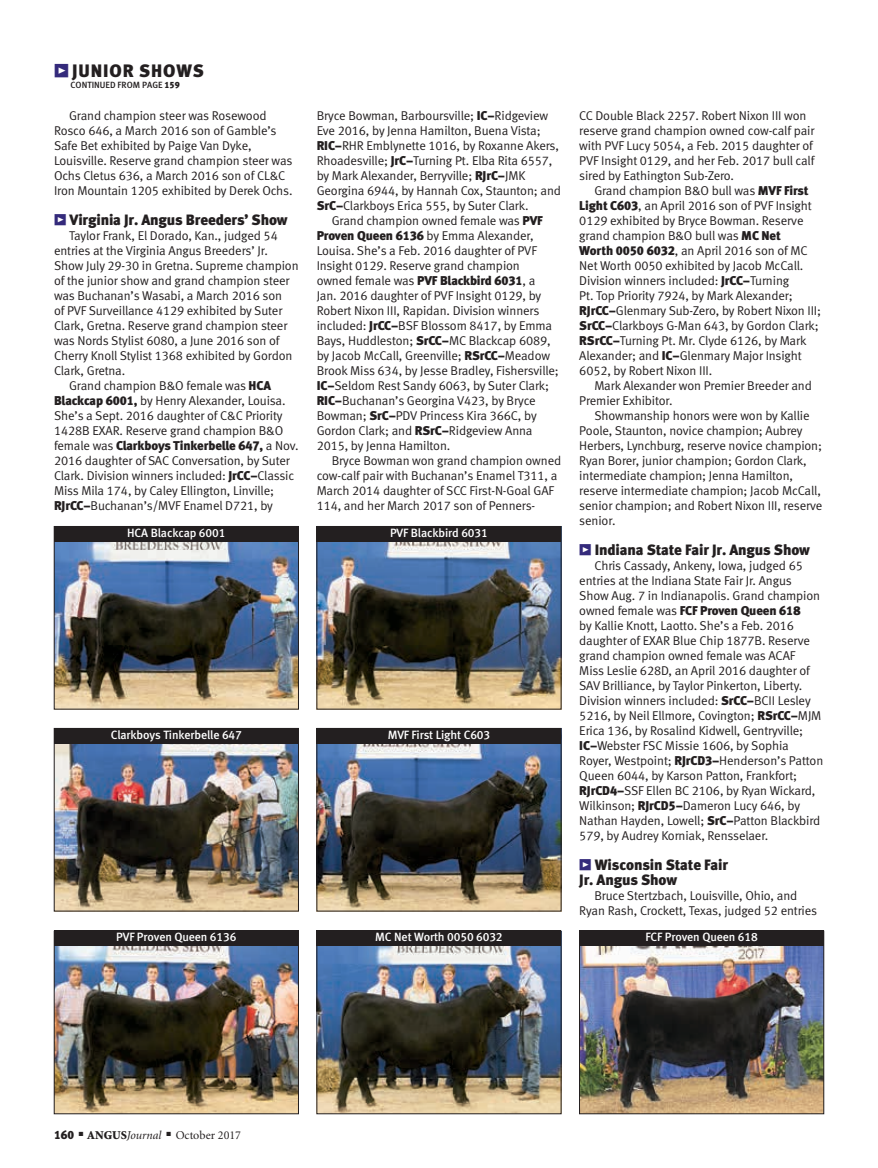
<style>
.page{position:relative;width:878px;height:1168px;background:#fff}
.page>*{position:absolute;margin:0;border:0;box-sizing:border-box;transform-origin:0 0}
.t1{font:18px "Meta Black LF";letter-spacing:.05em;color:#231f20}
.Test_heading{font:15px/15px "Meta Black LF";letter-spacing:-.01em;color:#231f20}
.Test_copy{font:12.75px/15px "Meta Normal LF";letter-spacing:-.01em;color:#231f20}
.White_animal_name{font:12px "Meta Medium LF";letter-spacing:-.01em;color:#fff}
.t2{font:12px "Minion";color:#231f20}
.t3{font:9px "Meta Medium LF";color:#231f20}
.s1{font-family:"Meta Black Expert";color:#342a7b}
.s2{font-family:"Meta Black LF"}
.s3{font-family:"Meta Black Caps Expert";color:#342a7b}
.s4{font-weight:900}
.s5{font-style:italic}
</style>
<div class="page">
<img style="left:56px;top:541px;width:240px;height:166px">
<div style="left:54px;top:526px;width:244px;height:15px;background:#231f20"></div>
<img style="left:318px;top:541px;width:241px;height:166px">
<div style="left:316px;top:526px;width:245px;height:15px;background:#231f20"></div>
<img style="left:56px;top:743px;width:240px;height:166px">
<div style="left:54px;top:728px;width:244px;height:183px;border:1px solid #231f20"></div>
<div style="left:54px;top:728px;width:244px;height:15px;background:#231f20"></div>
<img style="left:318px;top:743px;width:241px;height:166px">
<div style="left:316px;top:728px;width:245px;height:183px;border:1px solid #231f20"></div>
<div style="left:316px;top:728px;width:245px;height:15px;background:#231f20"></div>
<img style="left:56px;top:946px;width:240px;height:166px">
<div style="left:54px;top:931px;width:244px;height:183px;border:1px solid #231f20"></div>
<div style="left:54px;top:931px;width:244px;height:15px;background:#231f20"></div>
<img style="left:318px;top:946px;width:241px;height:166px">
<div style="left:316px;top:931px;width:245px;height:183px;border:1px solid #231f20"></div>
<div style="left:316px;top:931px;width:245px;height:15px;background:#231f20"></div>
<img style="left:581px;top:946px;width:241px;height:166px">
<div style="left:579px;top:931px;width:245px;height:183px;border:1px solid #231f20"></div>
<div style="left:579px;top:931px;width:245px;height:15px;background:#231f20"></div>
<p class="t1" style="left:54px;top:60px;width:151px"><span class="s1">z</span> JUNIOR SHOWS</p>
<p class="t3" style="left:70px;top:80px;width:111px">CONTINUED FROM PAGE <span class="s2">159</span></p>
<p class="Test_copy" style="left:54px;top:108px;width:240px;text-indent:15px">Grand champion steer was Rosewood Rosco 646, a March 2016 son of Gamble’s Safe Bet exhibited by Paige Van Dyke, Louisville. Reserve grand champion steer was Ochs Cletus 636, a March 2016 son of CL&amp;C Iron Mountain 1205 exhibited by Derek Ochs.</p>
<p class="Test_heading" style="left:54px;top:212px;width:235px"><span class="s3">Z</span> Virginia Jr. Angus Breeders’ Show</p>
<p class="Test_copy" style="left:54px;top:228px;width:246px;text-indent:15px">Taylor Frank, El Dorado, Kan., judged 54 entries at the Virginia Angus Breeders’ Jr.<br>Show July 29-30 in Gretna. Supreme champion of the junior show and grand champion steer was Buchanan’s Wasabi, a March 2016 son<br>of PVF Surveillance 4129 exhibited by Suter Clark, Gretna. Reserve grand champion steer was Nords Stylist 6080, a June 2016 son of Cherry Knoll Stylist 1368 exhibited by Gordon Clark, Gretna.</p>
<p class="Test_copy" style="left:54px;top:378px;width:246px;text-indent:15px">Grand champion B&amp;O female was <span class="s2">HCA Blackcap 6001,</span> by Henry Alexander, Louisa.<br>She’s a Sept. 2016 daughter of C&amp;C Priority 1428B EXAR. Reserve grand champion B&amp;O female was <span class="s2">Clarkboys Tinkerbelle 647,</span> a Nov.<br>2016 daughter of SAC Conversation, by Suter Clark. Division winners included: <span class="s2">JrCC–</span>Classic Miss Mila 174, by Caley Ellington, Linville; <span class="s2">RJrCC–</span>Buchanan’s/MVF Enamel D721, by</p>
<p class="Test_copy" style="left:316px;top:108px;width:246px">Bryce Bowman, Barboursville; <span class="s2">IC–</span>Ridgeview Eve 2016, by Jenna Hamilton, Buena Vista; <span class="s2">RIC–</span>RHR Emblynette 1016, by Roxanne Akers, Rhoadesville; <span class="s2">JrC–</span>Turning Pt. Elba Rita 6557, by Mark Alexander, Berryville; <span class="s2">RJrC–</span>JMK Georgina 6944, by Hannah Cox, Staunton; and <span class="s2">SrC–</span>Clarkboys Erica 555, by Suter Clark.</p>
<p class="Test_copy" style="left:316px;top:213px;width:244px;text-indent:15px">Grand champion owned female was <span class="s2">PVF Proven Queen 6136</span> by Emma Alexander, Louisa. She’s a Feb. 2016 daughter of PVF Insight 0129. Reserve grand champion<br>owned female was <span class="s2">PVF Blackbird 6031</span>, a<br>Jan. 2016 daughter of PVF Insight 0129, by Robert Nixon III, Rapidan. Division winners included: <span class="s2">JrCC–</span>BSF Blossom 8417, by Emma Bays, Huddleston; <span class="s2">SrCC–</span>MC Blackcap 6089, by Jacob McCall, Greenville; <span class="s2">RSrCC–</span>Meadow Brook Miss 634, by Jesse Bradley, Fishersville; <span class="s2">IC–</span>Seldom Rest Sandy 6063, by Suter Clark; <span class="s2">RIC–</span>Buchanan’s Georgina V423, by Bryce Bowman; <span class="s2">SrC–</span>PDV Princess Kira 366C, by Gordon Clark; and <span class="s2">RSrC–</span>Ridgeview Anna 2015, by Jenna Hamilton.</p>
<p class="Test_copy" style="left:316px;top:453px;width:246px;text-indent:15px">Bryce Bowman won grand champion owned cow-calf pair with Buchanan’s Enamel T311, a March 2014 daughter of SCC First-N-Goal GAF 114, and her March 2017 son of Penners-</p>
<p class="White_animal_name" style="left:127px;top:526px;width:100px">HCA Blackcap 6001</p>
<p class="White_animal_name" style="left:390px;top:526px;width:99px">PVF Blackbird 6031</p>
<p class="White_animal_name" style="left:111px;top:727px;width:133px">Clarkboys Tinkerbelle 647</p>
<p class="White_animal_name" style="left:387px;top:727px;width:104px">MVF First Light C603</p>
<p class="Test_copy" style="left:579px;top:108px;width:237px">CC Double Black 2257. Robert Nixon III won reserve grand champion owned cow-calf pair with PVF Lucy 5054, a Feb. 2015 daughter of PVF Insight 0129, and her Feb. 2017 bull calf sired by Eathington Sub-Zero.</p>
<p class="Test_copy" style="left:579px;top:183px;width:243px;text-indent:15px">Grand champion B&amp;O bull was <span class="s2">MVF First Light C603</span>, an April 2016 son of PVF Insight 0129 exhibited by Bryce Bowman. Reserve grand champion B&amp;O bull was <span class="s2">MC Net<br>Worth 0050 6032</span>, an April 2016 son of MC Net Worth 0050 exhibited by Jacob McCall.<br>Division winners included: <span class="s2">JrCC–</span>Turning<br>Pt. Top Priority 7924, by Mark Alexander; <span class="s2">RJrCC–</span>Glenmary Sub-Zero, by Robert Nixon III; <span class="s2">SrCC–</span>Clarkboys G-Man 643, by Gordon Clark; <span class="s2">RSrCC–</span>Turning Pt. Mr. Clyde 6126, by Mark Alexander; and <span class="s2">IC–</span>Glenmary Major Insight 6052, by Robert Nixon III.</p>
<p class="Test_copy" style="left:579px;top:378px;width:234px;text-indent:15px">Mark Alexander won Premier Breeder and<br>Premier Exhibitor.</p>
<p class="Test_copy" style="left:579px;top:408px;width:244px;text-indent:15px">Showmanship honors were won by Kallie Poole, Staunton, novice champion; Aubrey Herbers, Lynchburg, reserve novice champion; Ryan Borer, junior champion; Gordon Clark, intermediate champion; Jenna Hamilton, reserve intermediate champion; Jacob McCall, senior champion; and Robert Nixon III, reserve senior.</p>
<p class="Test_heading" style="left:579px;top:542px;width:232px"><span class="s3">Z</span> Indiana State Fair Jr. Angus Show</p>
<p class="Test_copy" style="left:579px;top:558px;width:245px;text-indent:15px">Chris Cassady, Ankeny, Iowa, judged 65 entries at the Indiana State Fair Jr. Angus Show Aug. 7 in Indianapolis. Grand champion owned female was <span class="s2">FCF Proven Queen 618<br></span>by Kallie Knott, Laotto. She’s a Feb. 2016 daughter of EXAR Blue Chip 1877B. Reserve grand champion owned female was ACAF Miss Leslie 628D, an April 2016 daughter of SAV Brilliance, by Taylor Pinkerton, Liberty.<br>Division winners included: <span class="s2">SrCC–</span>BCII Lesley 5216, by Neil Ellmore, Covington; <span class="s2">RSrCC–</span>MJM Erica 136, by Rosalind Kidwell, Gentryville; <span class="s2">IC–</span>Webster FSC Missie 1606, by Sophia Royer, Westpoint; <span class="s2">RJrCD3–</span>Henderson’s Patton Queen 6044, by Karson Patton, Frankfort; <span class="s2">RJrCD4–</span>SSF Ellen BC 2106, by Ryan Wickard, Wilkinson; <span class="s2">RJrCD5–</span>Dameron Lucy 646, by Nathan Hayden, Lowell; <span class="s2">SrC–</span>Patton Blackbird 579, by Audrey Korniak, Rensselaer.</p>
<p class="Test_heading" style="left:579px;top:857px;width:150px"><span class="s3">Z</span> Wisconsin State Fair<br>Jr. Angus Show</p>
<p class="Test_copy" style="left:579px;top:888px;width:239px;text-align:center">Bruce Stertzbach, Louisville, Ohio, and<br>Ryan Rash, Crockett, Texas, judged 52 entries</p>
<p class="White_animal_name" style="left:116px;top:930px;width:122px">PVF Proven Queen 6136</p>
<p class="White_animal_name" style="left:375px;top:930px;width:129px">MC Net Worth 0050 6032</p>
<p class="White_animal_name" style="left:645px;top:930px;width:114px">FCF Proven Queen 618</p>
<p class="t2" style="left:54px;top:1129px;width:188px"><span class="s2">160</span> ■ <span class="s4">ANGUS</span><span class="s5">Journal</span> ■ October 2017</p>
</div>
